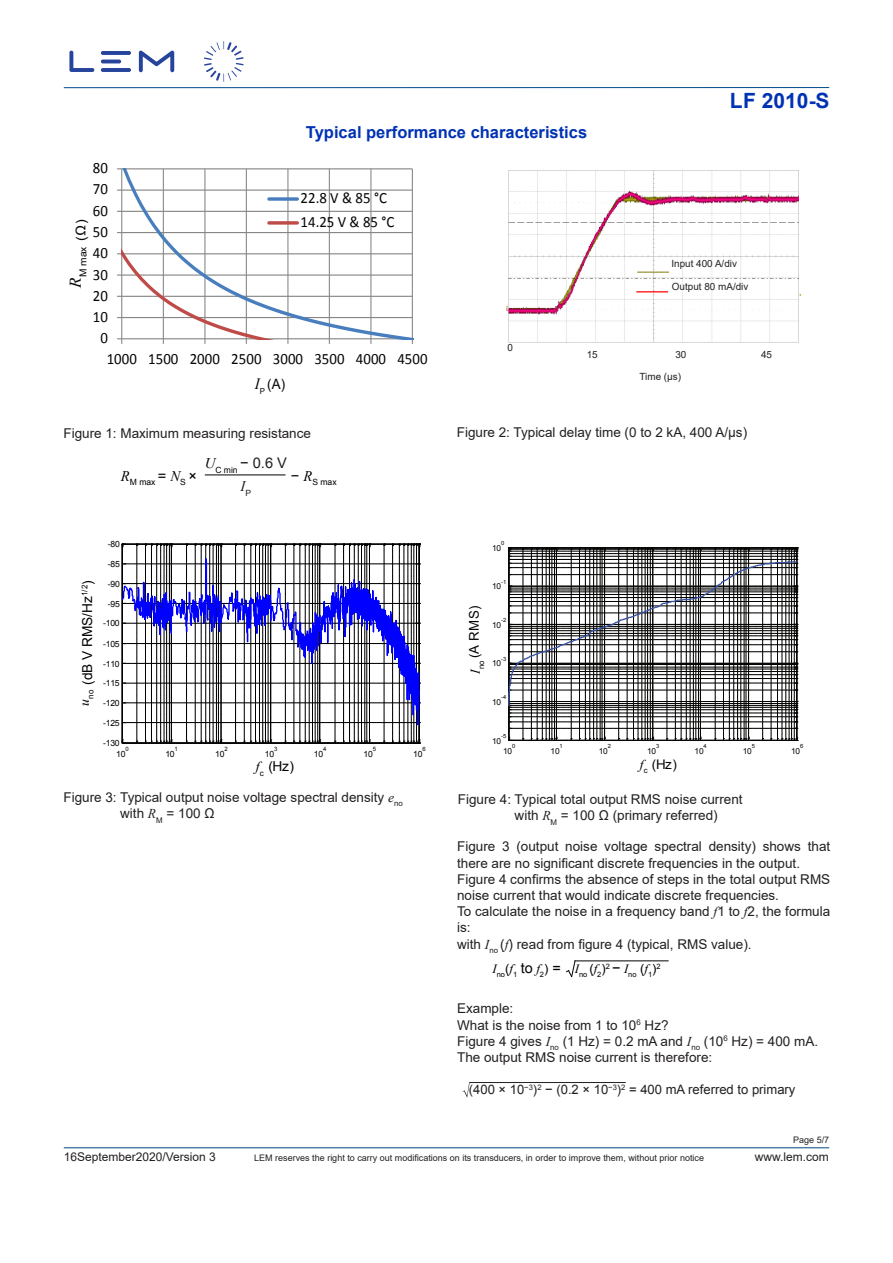
<style>
.page{position:relative;width:893px;height:1263px;background:#fff}
.page>*{position:absolute;margin:0;border:0;box-sizing:border-box;transform-origin:0 0}
.t1{font:700 21px "Arial";color:#0032b4}
.Blue_title{font:700 16.5px "Arial";color:#0032b4}
.t2{font:15.75px/23.9px "Calibri";color:#050504;scale:.94 1}
.t3{font:14.7px "Arial";color:#231f20}
.t4{font:italic 14.7px "Times New Roman";color:#231f20}
.t5{font:14.25px "Arial";color:#050504;scale:.94 1}
.t6{font:13.65px "Arial";color:#000}
.Text{font:13.5px/16.2px "Arial";color:#231f20}
.t7{font:13.35px "Arial";color:#050504}
.t8{font:13.2px "Arial";color:#050504}
.t9{font:13.05px "Arial";color:#231f20}
.t10{font:12px "Arial";color:#231f20}
.Text-2{font:9.9px "Arial";color:#231f20}
.t11{font:9.6px "Arial";color:#050504;scale:1.06 1}
.t12{font:9px "Arial";color:#231f20}
.t13{font:8.55px "Arial";letter-spacing:-.02em;color:#000}
.t14{font:8.55px "Arial";color:#000001}
.t15{font:8.25px "Arial";letter-spacing:-.02em;color:#050504}
.t16{font:7.35px "Arial";color:#000001}
.t17{font:6px "Arial";color:#000}
.t18{font:5.7px "Arial";color:#050504}
.s1{font-size:13.35px}
.s2{font-family:"Times New Roman";font-style:italic;font-size:15.75px}
.s3{font-family:"Times New Roman";font-style:italic;color:#000001}
.s4{font-family:"Times New Roman";font-style:italic}
</style>
<div class="page">
<hr style="left:64px;top:87px;width:765px;height:1px;background:#004a8d">
<svg style="left:69px;top:51px;width:105px;height:21px"></svg>
<svg style="left:204px;top:41px;width:40px;height:41px"></svg>
<hr style="left:64px;top:1147px;width:765px;height:1px;background:#004685">
<svg style="left:463px;top:1083px;width:7px;height:15px"></svg>
<hr style="left:469px;top:1082px;width:157px;height:1px;background:#231f20">
<svg style="left:566px;top:960px;width:9px;height:17px"></svg>
<hr style="left:575px;top:960px;width:93px;height:1px;background:#000001">
<img style="left:507px;top:170px;width:293px;height:173px">
<hr style="left:636px;top:291px;width:32px;height:1px;background:#f00">
<hr style="left:637px;top:272px;width:32px;height:1px;background:#9a9439">
<hr style="left:205px;top:474px;width:80px;height:1px;background:#231f20">
<svg style="left:122px;top:543px;width:298px;height:201px"></svg>
<svg style="left:508px;top:548px;width:290px;height:193px"></svg>
<hr style="left:122px;top:168px;width:290px;height:1px;background:#878686">
<svg style="left:330px;top:169px;width:83px;height:171px"></svg>
<svg style="left:117px;top:168px;width:213px;height:176px"></svg>
<svg style="left:269px;top:197px;width:28px;height:4px"></svg>
<svg style="left:269px;top:221px;width:28px;height:4px"></svg>
<p class="t2" style="left:93px;top:156px;width:17px">80</p>
<p class="t2" style="left:93px;top:177px;width:17px">70</p>
<p class="t2" style="left:93px;top:199px;width:17px">60</p>
<p class="t11" style="left:77px;top:288px;width:67px;rotate:-90deg"><sup>R</sup>M max <span class="s1">(Ω)</span></p>
<p class="t2" style="left:93px;top:220px;width:17px">50</p>
<p class="t2" style="left:93px;top:241px;width:17px">40</p>
<p class="t2" style="left:93px;top:262px;width:17px">30</p>
<p class="t2" style="left:93px;top:284px;width:17px">20</p>
<p class="t2" style="left:93px;top:305px;width:17px">10</p>
<p class="Blue_title" style="left:306px;top:121px;width:283px">Typical performance characteristics</p>
<p class="t2" style="left:300px;top:186px;width:101px">22.8 V &amp; 85 °C<br>14.25 V &amp; 85 °C</p>
<p class="t2" style="left:101px;top:326px;width:9px">0</p>
<p class="t2" style="left:107px;top:347px;width:343px">1000 1500 2000 2500 3000 3500 4000 4500</p>
<p class="t5" style="left:255px;top:374px;width:34px"><span class="s2">I</span><sub>P</sub> (A)</p>
<p class="Text-2" style="left:507px;top:341px;width:7px">0</p>
<p class="Text-2" style="left:587px;top:347px;width:13px">15</p>
<h1 class="t1" style="left:730px;top:85px;width:101px">LF 2010-S</h1>
<p class="Text-2" style="left:671px;top:257px;width:67px">Input 400 A/div</p>
<p class="Text-2" style="left:672px;top:280px;width:78px">Output 80 mA/div</p>
<p class="Text-2" style="left:675px;top:348px;width:13px">30</p>
<p class="Text-2" style="left:761px;top:347px;width:13px">45</p>
<p class="Text-2" style="left:639px;top:370px;width:43px">Time (µs)</p>
<p class="Text" style="left:63px;top:425px;width:249px">Figure 1: Maximum measuring resistance</p>
<p class="Text" style="left:457px;top:424px;width:292px">Figure 2: Typical delay time (0 to 2 kA, 400 A/µs)</p>
<p class="t3" style="left:205px;top:453px;width:84px"><span class="s3">U</span><sub>C</sub> <sub>min</sub> − 0.6 V</p>
<p class="t14" style="left:121px;top:477px;width:78px"><sup>R</sup>M max <sup>=</sup> <sup>N</sup>S <sup>×</sup></p>
<p class="t14" style="left:291px;top:477px;width:47px"><sup>−</sup> <sup>R</sup>S max</p>
<p class="t4" style="left:241px;top:476px;width:12px">I<sub>P</sub></p>
<p class="t13" style="left:108px;top:539px;width:14px">-80</p>
<p class="t18" style="left:501px;top:540px;width:5px">0</p>
<p class="t15" style="left:492px;top:543px;width:11px">10</p>
<p class="t13" style="left:108px;top:559px;width:14px">-85</p>
<p class="t6" style="left:78px;top:706px;width:127px;rotate:-90deg"><sup>u</sup><sub>no</sub> (dB V RMS/Hz<sup>1/2</sup>)</p>
<p class="t13" style="left:108px;top:578px;width:14px">-90</p>
<p class="t13" style="left:108px;top:598px;width:14px">-95</p>
<p class="t13" style="left:103px;top:618px;width:18px">-100</p>
<p class="t13" style="left:103px;top:638px;width:18px">-105</p>
<p class="t13" style="left:103px;top:658px;width:18px">-110</p>
<p class="t13" style="left:103px;top:678px;width:18px">-115</p>
<p class="t13" style="left:103px;top:697px;width:18px">-120</p>
<p class="t7" style="left:466px;top:674px;width:70px;rotate:-90deg"><span class="s4">I</span><sub>no</sub> (A RMS)</p>
<p class="t18" style="left:501px;top:578px;width:7px">-1</p>
<p class="t15" style="left:492px;top:581px;width:11px">10</p>
<p class="t18" style="left:501px;top:616px;width:7px">-2</p>
<p class="t15" style="left:492px;top:619px;width:11px">10</p>
<p class="t18" style="left:501px;top:655px;width:7px">-3</p>
<p class="t15" style="left:492px;top:658px;width:11px">10</p>
<p class="t18" style="left:501px;top:693px;width:7px">-4</p>
<p class="t15" style="left:492px;top:696px;width:11px">10</p>
<p class="t13" style="left:103px;top:717px;width:18px">-125</p>
<p class="t13" style="left:103px;top:738px;width:18px">-130</p>
<p class="t17" style="left:126px;top:745px;width:5px">0</p>
<p class="t13" style="left:116px;top:748px;width:11px">10</p>
<p class="t17" style="left:175px;top:745px;width:5px">1</p>
<p class="t13" style="left:165px;top:748px;width:11px">10</p>
<p class="t17" style="left:224px;top:745px;width:5px">2</p>
<p class="t13" style="left:215px;top:748px;width:11px">10</p>
<p class="t17" style="left:274px;top:745px;width:5px">3</p>
<p class="t13" style="left:265px;top:748px;width:11px">10</p>
<p class="t17" style="left:323px;top:745px;width:5px">4</p>
<p class="t13" style="left:314px;top:748px;width:11px">10</p>
<p class="t17" style="left:373px;top:745px;width:5px">5</p>
<p class="t13" style="left:363px;top:748px;width:11px">10</p>
<p class="t17" style="left:422px;top:745px;width:5px">6</p>
<p class="t13" style="left:413px;top:748px;width:11px">10</p>
<p class="t18" style="left:501px;top:732px;width:7px">-5</p>
<p class="t15" style="left:492px;top:735px;width:11px">10</p>
<p class="t18" style="left:512px;top:742px;width:5px">0</p>
<p class="t15" style="left:503px;top:745px;width:11px">10</p>
<p class="t18" style="left:560px;top:742px;width:5px">1</p>
<p class="t15" style="left:551px;top:745px;width:11px">10</p>
<p class="t18" style="left:608px;top:742px;width:5px">2</p>
<p class="t15" style="left:599px;top:745px;width:11px">10</p>
<p class="t18" style="left:656px;top:742px;width:5px">3</p>
<p class="t15" style="left:647px;top:745px;width:11px">10</p>
<p class="t18" style="left:704px;top:742px;width:5px">4</p>
<p class="t15" style="left:695px;top:745px;width:11px">10</p>
<p class="t18" style="left:752px;top:742px;width:5px">5</p>
<p class="t15" style="left:743px;top:745px;width:11px">10</p>
<p class="t6" style="left:256px;top:757px;width:40px"><span class="s4">f</span><sub>c</sub> (Hz)</p>
<p class="t8" style="left:640px;top:756px;width:38px"><span class="s4">f</span><sub>c</sub> (Hz)</p>
<p class="Text" style="left:120px;top:789px;width:284px;text-indent:-57px">Figure 3: Typical output noise voltage spectral density <span class="s4">e</span><sub>no </sub>with <span class="s4">R</span><sub>M</sub> = 100 Ω</p>
<p class="Text" style="left:515px;top:791px;width:230px;text-indent:-57px">Figure 4: Typical total output RMS noise current with <span class="s4">R</span><sub>M</sub> = 100 Ω (primary referred)</p>
<p class="t18" style="left:800px;top:742px;width:5px">6</p>
<p class="t15" style="left:791px;top:745px;width:11px">10</p>
<p class="Text" style="left:457px;top:838px;width:375px">Figure 3 (output noise voltage spectral density) shows that there are no significant discrete frequencies in the output.</p>
<p class="Text" style="left:457px;top:871px;width:375px">Figure 4 confirms the absence of steps in the total output RMS noise current that would indicate discrete frequencies.</p>
<p class="Text" style="left:457px;top:903px;width:375px">To calculate the noise in a frequency band <span class="s4">f</span>1 to <span class="s4">f</span>2, the formula is:</p>
<p class="Text" style="left:457px;top:936px;width:296px">with <span class="s4">I</span><sub>no</sub> (<span class="s4">f</span>) read from figure 4 (typical, RMS value).</p>
<p class="t16" style="left:492px;top:970px;width:70px"><sup>I</sup>no<sup>(</sup><sup>f</sup>1 <sup>to</sup> <sup>f</sup>2<sup>)</sup> <sup>=</sup></p>
<p class="t16" style="left:575px;top:970px;width:87px"><sup>I</sup>no <sup>(</sup><sup>f</sup>2<sup>)</sup>2 <sup>−</sup> <sup>I</sup>no <sup>(</sup><sup>f</sup>1<sup>)</sup>2</p>
<p class="Text" style="left:457px;top:1000px;width:58px">Example:</p>
<p class="Text" style="left:457px;top:1017px;width:213px">What is the noise from 1 to 10<sup>6</sup> Hz?</p>
<p class="Text" style="left:457px;top:1033px;width:363px">Figure 4 gives <span class="s4">I</span><sub>no</sub> (1 Hz) = 0.2 mA and <span class="s4">I</span><sub>no</sub> (10<sup>6</sup> Hz) = 400 mA.</p>
<p class="Text" style="left:457px;top:1049px;width:257px">The output RMS noise current is therefore:</p>
<p class="t9" style="left:469px;top:1081px;width:328px">(400 × 10<sup>−3</sup>)<sup>2</sup> − (0.2 × 10<sup>−3</sup>)<sup>2</sup> = 400 mA referred to primary</p>
<p class="t12" style="left:793px;top:1133px;width:38px">Page 5/7</p>
<p class="t10" style="left:64px;top:1148px;width:154px">16September2020/Version 3</p>
<p class="t12" style="left:254px;top:1151px;width:451px">LEM reserves the right to carry out modifications on its transducers, in order to improve them, without prior notice</p>
<p class="t10" style="left:755px;top:1148px;width:76px">www.lem.com</p>
</div>
